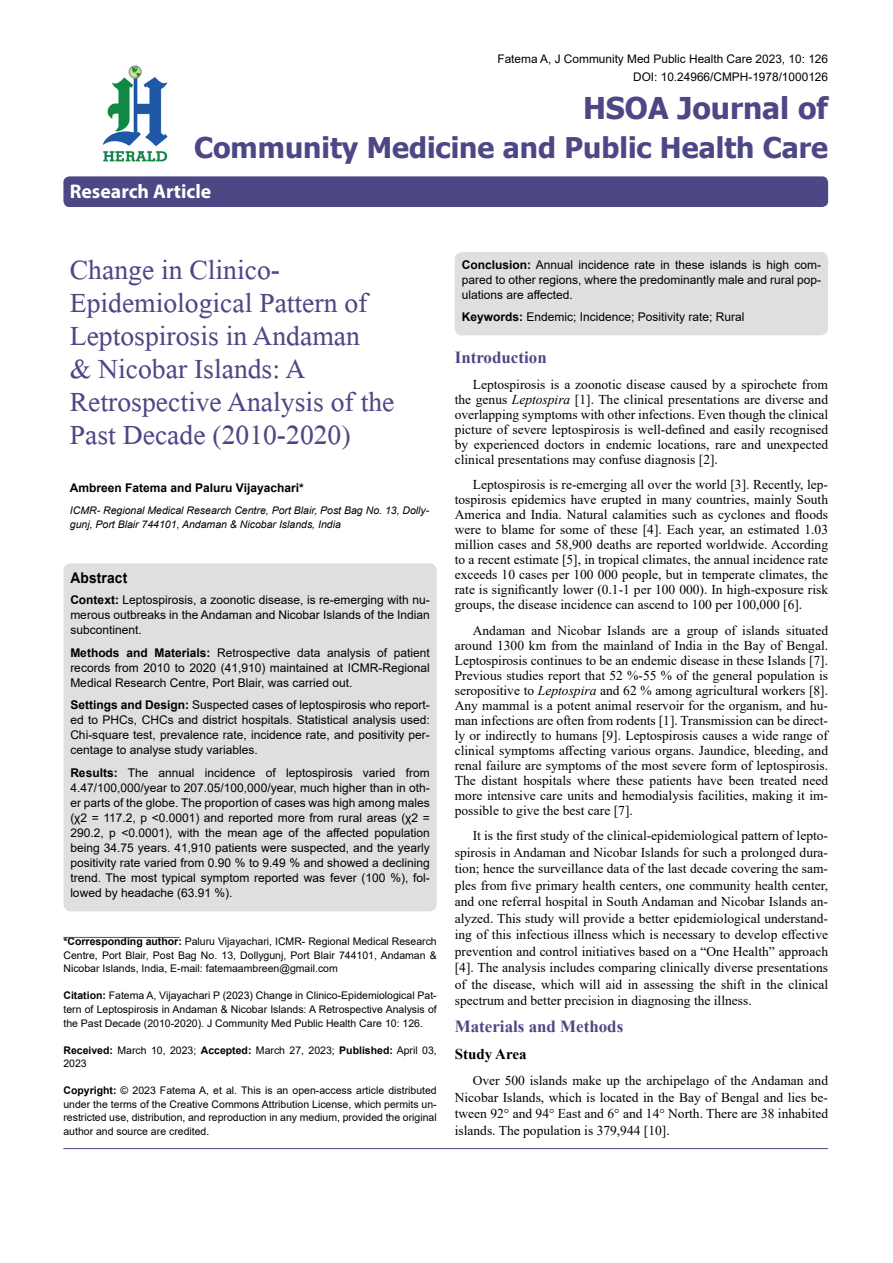
<style>
.page{position:relative;width:893px;height:1263px;background:#fff}
.page>*{position:absolute;margin:0;border:0;box-sizing:border-box;transform-origin:0 0}
.t1{font:41.25px/33px "Microsoft Himalaya";color:#4d4785}
.t2{font:700 30px "Tahoma";color:#4d4785}
.t3{font:700 28.5px "Tahoma";color:#4d4785}
.t4{font:700 19.8px "Myriad Hebrew";color:#fff}
.t5{font:700 16.95px "Times New Roman";color:#4d4785}
.t6{font:700 15px "Times New Roman";color:#000}
.t7{font:700 14.85px "Arial";letter-spacing:.015em;color:#000;scale:.93 1}
.t8{font:13.5px/15px "Times New Roman";color:#000;text-align:justify}
.t9{font:12px/15px "Arial";color:#000;text-align:justify}
.t10{font:700 12px "Arial";color:#000}
.t11{font:11.85px/18px "Arial";color:#000;text-align:right}
.t12{font:10.5px/13.5px "Arial";color:#000;text-align:justify}
.t13{font:italic 10.5px/13.5px "Arial";color:#000}
.s1{font-weight:700}
.s2{font-style:italic}
</style>
<div class="page">
<div style="left:63px;top:176px;width:765px;height:31px;background:#4d4785;border-radius:6px"></div>
<hr style="left:63px;top:937px;width:117px;height:1px;background:#4d4785">
<img style="left:102px;top:65px;width:66px;height:97px">
<hr style="left:63px;top:1148px;width:765px;height:1px;background:#4d4785">
<div style="left:63px;top:563px;width:374px;height:348px;background:#dedfe0;border-radius:8px"></div>
<div style="left:455px;top:252px;width:373px;height:83px;background:#dedfe0;border-radius:8px"></div>
<p class="t11" style="left:497px;top:49px;width:332px">Fatema A, J Community Med Public Health Care 2023, 10: 126<br>DOI: 10.24966/CMPH-1978/1000126</p>
<h2 class="t2" style="left:583px;top:87px;width:247px">HSOA Journal of</h2>
<h3 class="t3" style="left:194px;top:127px;width:636px">Community Medicine and Public Health Care</h3>
<h3 class="t4" style="left:70px;top:180px;width:143px">Research Article</h3>
<h1 class="t1" style="left:70px;top:248px;width:326px">Change in Clinico-<br>Epidemiological Pattern of<br>Leptospirosis in Andaman<br>&amp; Nicobar Islands: A<br>Retrospective Analysis of the<br>Past Decade (2010-2020)</h1>
<p class="t10" style="left:70px;top:479px;width:235px">Ambreen Fatema and Paluru Vijayachari*</p>
<p class="t13" style="left:70px;top:504px;width:361px">ICMR- Regional Medical Research Centre, Port Blair, Post Bag No. 13, Dolly&shy;gunj, Port Blair 744101, Andaman &amp; Nicobar Islands, India</p>
<p class="t7" style="left:70px;top:568px;width:63px">Abstract</p>
<p class="t9" style="left:70px;top:592px;width:361px"><span class="s1">Context:</span> Leptospirosis, a zoonotic disease, is re-emerging with nu&shy;merous outbreaks in the Andaman and Nicobar Islands of the Indian subcontinent.</p>
<p class="t9" style="left:70px;top:645px;width:361px"><span class="s1">Methods and Materials:</span> Retrospective data analysis of patient records from 2010 to 2020 (41,910) maintained at ICMR-Regional Medical Research Centre, Port Blair, was carried out.</p>
<p class="t9" style="left:70px;top:697px;width:361px"><span class="s1">Settings and Design:</span> Suspected cases of leptospirosis who report&shy;ed to PHCs, CHCs and district hospitals. Statistical analysis used:<br>Chi-square test, prevalence rate, incidence rate, and positivity per&shy;centage to analyse study variables.</p>
<p class="t9" style="left:70px;top:765px;width:361px"><span class="s1">Results:</span> The annual incidence of leptospirosis varied from 4.47/100,000/year to 207.05/100,000/year, much higher than in oth&shy;er parts of the globe. The proportion of cases was high among males (χ2 = 117.2, p &lt;0.0001) and reported more from rural areas (χ2 = 290.2, p &lt;0.0001), with the mean age of the affected population being 34.75 years. 41,910 patients were suspected, and the yearly positivity rate varied from 0.90 % to 9.49 % and showed a declining trend. The most typical symptom reported was fever (100 %), fol&shy;lowed by headache (63.91 %).</p>
<p class="t12" style="left:63px;top:935px;width:375px"><span class="s1">*Corresponding author:</span> Paluru Vijayachari, ICMR- Regional Medical Research Centre, Port Blair, Post Bag No. 13, Dollygunj, Port Blair 744101, Andaman &amp; Nicobar Islands, India, E-mail: fatemaambreen@gmail.com</p>
<p class="t12" style="left:63px;top:989px;width:375px"><span class="s1">Citation:</span> Fatema A, Vijayachari P (2023) Change in Clinico-Epidemiological Pat&shy;tern of Leptospirosis in Andaman &amp; Nicobar Islands: A Retrospective Analysis of the Past Decade (2010-2020). J Community Med Public Health Care 10: 126.</p>
<p class="t12" style="left:63px;top:1043px;width:375px"><span class="s1">Received:</span> March 10, 2023; <span class="s1">Accepted:</span> March 27, 2023; <span class="s1">Published:</span> April 03,<br>2023</p>
<p class="t12" style="left:63px;top:1083px;width:375px"><span class="s1">Copyright:</span> © 2023 Fatema A, et al. This is an open-access article distributed under the terms of the Creative Commons Attribution License, which permits un&shy;restricted use, distribution, and reproduction in any medium, provided the original author and source are credited.</p>
<p class="t9" style="left:462px;top:257px;width:361px"><span class="s1">Conclusion:</span> Annual incidence rate in these islands is high com&shy;pared to other regions, where the predominantly male and rural pop&shy;ulations are affected.</p>
<p class="t9" style="left:462px;top:310px;width:284px"><span class="s1">Keywords:</span> Endemic; Incidence; Positivity rate; Rural</p>
<p class="t5" style="left:455px;top:345px;width:93px">Introduction</p>
<p class="t8" style="left:455px;top:376px;width:375px;text-indent:18px">Leptospirosis is a zoonotic disease caused by a spirochete from the genus <span class="s2">Leptospira</span> [1]. The clinical presentations are diverse and overlapping symptoms with other infections. Even though the clinical picture of severe leptospirosis is well-defined and easily recognised by experienced doctors in endemic locations, rare and unexpected clinical presentations may confuse diagnosis [2].</p>
<p class="t8" style="left:455px;top:477px;width:375px;text-indent:18px">Leptospirosis is re-emerging all over the world [3]. Recently, lep&shy;tospirosis epidemics have erupted in many countries, mainly South America and India. Natural calamities such as cyclones and floods were to blame for some of these [4]. Each year, an estimated 1.03 million cases and 58,900 deaths are reported worldwide. According to a recent estimate [5], in tropical climates, the annual incidence rate exceeds 10 cases per 100 000 people, but in temperate climates, the rate is significantly lower (0.1-1 per 100 000). In high-exposure risk groups, the disease incidence can ascend to 100 per 100,000 [6].</p>
<p class="t8" style="left:455px;top:622px;width:375px;text-indent:18px">Andaman and Nicobar Islands are a group of islands situated around 1300 km from the mainland of India in the Bay of Bengal.<br>Leptospirosis continues to be an endemic disease in these Islands [7].<br>Previous studies report that 52 %-55 % of the general population is seropositive to <span class="s2">Leptospira</span> and 62 % among agricultural workers [8].<br>Any mammal is a potent animal reservoir for the organism, and hu&shy;man infections are often from rodents [1]. Transmission can be direct&shy;ly or indirectly to humans [9]. Leptospirosis causes a wide range of clinical symptoms affecting various organs. Jaundice, bleeding, and renal failure are symptoms of the most severe form of leptospirosis.<br>The distant hospitals where these patients have been treated need more intensive care units and hemodialysis facilities, making it im&shy;possible to give the best care [7].</p>
<p class="t8" style="left:455px;top:827px;width:375px;line-height:16.5px;text-indent:18px">It is the first study of the clinical-epidemiological pattern of lepto&shy;spirosis in Andaman and Nicobar Islands for such a prolonged dura&shy;tion; hence the surveillance data of the last decade covering the sam&shy;ples from five primary health centers, one community health center, and one referral hospital in South Andaman and Nicobar Islands an&shy;alyzed. This study will provide a better epidemiological understand&shy;ing of this infectious illness which is necessary to develop effective prevention and control initiatives based on a “One Health” approach [4]. The analysis includes comparing clinically diverse presentations of the disease, which will aid in assessing the shift in the clinical spectrum and better precision in diagnosing the illness.</p>
<p class="t5" style="left:455px;top:1014px;width:170px">Materials and Methods</p>
<p class="t6" style="left:455px;top:1044px;width:73px">Study Area</p>
<p class="t8" style="left:455px;top:1072px;width:375px;line-height:16.5px;text-indent:18px">Over 500 islands make up the archipelago of the Andaman and Nicobar Islands, which is located in the Bay of Bengal and lies be&shy;tween 92° and 94° East and 6° and 14° North. There are 38 inhabited islands. The population is 379,944 [10].</p>
</div>
